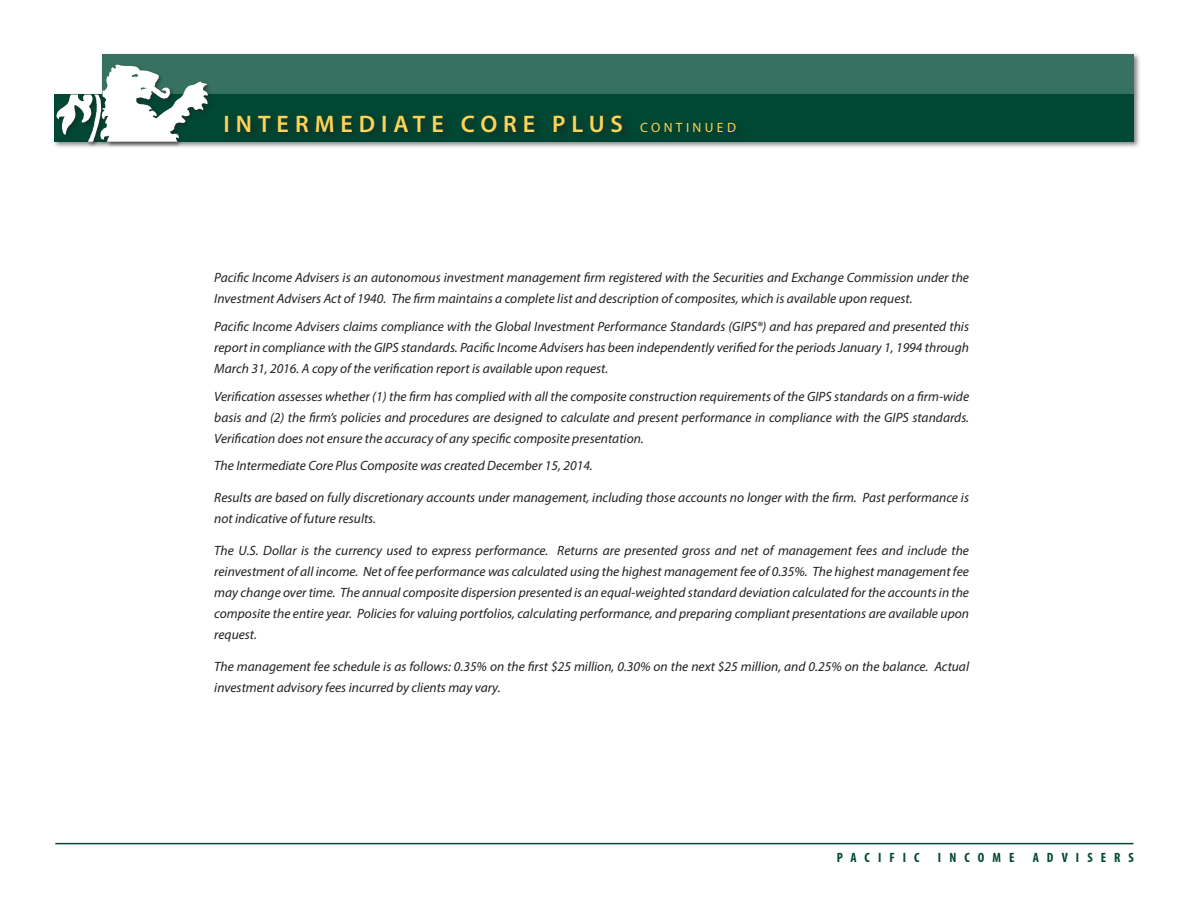
<style>
.page{position:relative;width:1188px;height:918px;background:#fff}
.page>*{position:absolute;margin:0;border:0;box-sizing:border-box;transform-origin:0 0}
.t1{font:600 24px "Myriad Pro";letter-spacing:.25em;color:#fed356}
.t2{font:italic 13.5px/21px "Myriad Pro";color:#231f20}
.t3{font:700 condensed 13.5px "Myriad Pro";letter-spacing:.6em;color:#004833}
.s1{font-weight:400;font-size:13.5px}
</style>
<div class="page">
<hr style="left:55px;top:843px;width:1078px;height:1px;background:#004833">
<div style="left:101px;top:52px;width:1041px;height:50px;background:#231f20;opacity:.55"></div>
<div style="left:103px;top:54px;width:1031px;height:40px;background:#377260"></div>
<div style="left:52px;top:92px;width:1089px;height:57px;background:#231f20;opacity:.55"></div>
<div style="left:54px;top:94px;width:1080px;height:48px;background:#004833"></div>
<div style="left:87px;top:93px;width:20px;height:54px;background:#231f20;opacity:.55"></div>
<div style="left:55px;top:93px;width:43px;height:47px;background:#004833"></div>
<div style="left:99px;top:64px;width:115px;height:83px;background:#231f20;opacity:.55"></div>
<svg style="left:56px;top:65px;width:152px;height:77px"></svg>
<div style="left:221px;top:112px;width:527px;height:32px;background:#034431"></div>
<p class="t1" style="left:224px;top:109px;width:514px">INTERMEDIATE CORE PLUS <span class="s1">CONTINUED</span></p>
<p class="t2" style="left:214px;top:267px;width:756px">Pacific Income Advisers is an autonomous investment management firm registered with the Securities and Exchange Commission under the<br>Investment Advisers Act of 1940. The firm maintains a complete list and description of composites, which is available upon request.</p>
<p class="t2" style="left:214px;top:316px;width:756px;text-align:justify">Pacific Income Advisers claims compliance with the Global Investment Performance Standards (GIPS®) and has prepared and presented this report in compliance with the GIPS standards. Pacific Income Advisers has been independently verified for the periods January 1, 1994 through March 31, 2016. A copy of the verification report is available upon request.</p>
<p class="t2" style="left:214px;top:385px;width:756px;text-align:justify">Verification assesses whether (1) the firm has complied with all the composite construction requirements of the GIPS standards on a firm-wide basis and (2) the firm’s policies and procedures are designed to calculate and present performance in compliance with the GIPS standards.<br>Verification does not ensure the accuracy of any specific composite presentation.</p>
<p class="t2" style="left:214px;top:455px;width:380px">The Intermediate Core Plus Composite was created December 15, 2014.</p>
<p class="t2" style="left:214px;top:487px;width:756px">Results are based on fully discretionary accounts under management, including those accounts no longer with the firm. Past performance is not indicative of future results.</p>
<p class="t2" style="left:214px;top:540px;width:756px;text-align:justify">The U.S. Dollar is the currency used to express performance. Returns are presented gross and net of management fees and include the reinvestment of all income. Net of fee performance was calculated using the highest management fee of 0.35%. The highest management fee may change over time. The annual composite dispersion presented is an equal-weighted standard deviation calculated for the accounts in the composite the entire year. Policies for valuing portfolios, calculating performance, and preparing compliant presentations are available upon request.</p>
<p class="t2" style="left:214px;top:655px;width:756px">The management fee schedule is as follows: 0.35% on the first $25 million, 0.30% on the next $25 million, and 0.25% on the balance. Actual investment advisory fees incurred by clients may vary.</p>
<p class="t3" style="left:837px;top:849px;width:84px">PACIFIC</p>
<p class="t3" style="left:938px;top:849px;width:78px">INCOME</p>
<p class="t3" style="left:1033px;top:849px;width:103px">ADVISERS</p>
</div>
